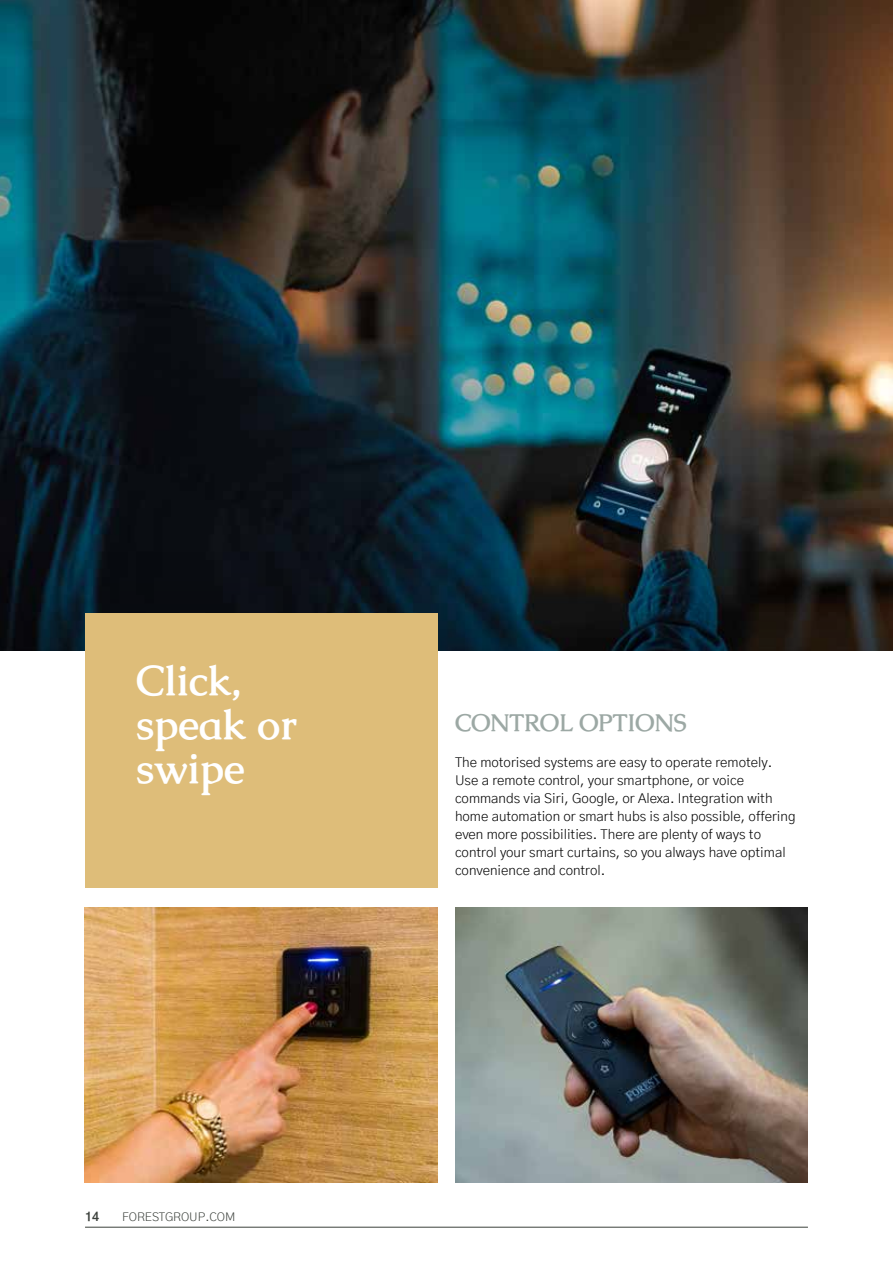
<style>
.page{position:relative;width:893px;height:1263px;background:#fff}
.page>*{position:absolute;margin:0;border:0;box-sizing:border-box;transform-origin:0 0}
.t1{font:700 41.85px/44.1px "Caudex";color:#fff}
.t2{font:700 24px "Caudex";color:#9ca8a4}
.t3{font:300 13.5px/18px "Gothic A1";color:#000}
.t4{font:300 12px "Gothic A1";color:#3c413c}
.t5{font:700 12px "Gothic A1";color:#3c413c}
</style>
<div class="page">
<img style="left:0;top:0;width:893px;height:496px">
<svg style="left:0;top:496px;width:893px;height:155px;background:#131d22"></svg>
<img style="left:455px;top:908px;width:353px;height:274px">
<img style="left:85px;top:908px;width:352px;height:274px">
<div style="left:85px;top:613px;width:352px;height:274px;background:#debd79"></div>
<hr style="left:85px;top:1227px;width:723px;height:1px;background:#3c413c">
<h1 class="t1" style="left:136px;top:658px;width:163px">Click, speak or swipe</h1>
<p class="t5" style="left:85px;top:1207px;width:15px">14</p>
<p class="t4" style="left:122px;top:1208px;width:115px">FORESTGROUP.COM</p>
<h2 class="t2" style="left:455px;top:707px;width:233px">CONTROL OPTIONS</h2>
<p class="t3" style="left:455px;top:753px;width:342px">The motorised systems are easy to operate remotely.<br>Use a remote control, your smartphone, or voice commands via Siri, Google, or Alexa. Integration with home automation or smart hubs is also possible, offering even more possibilities. There are plenty of ways to control your smart curtains, so you always have optimal convenience and control.</p>
</div>
